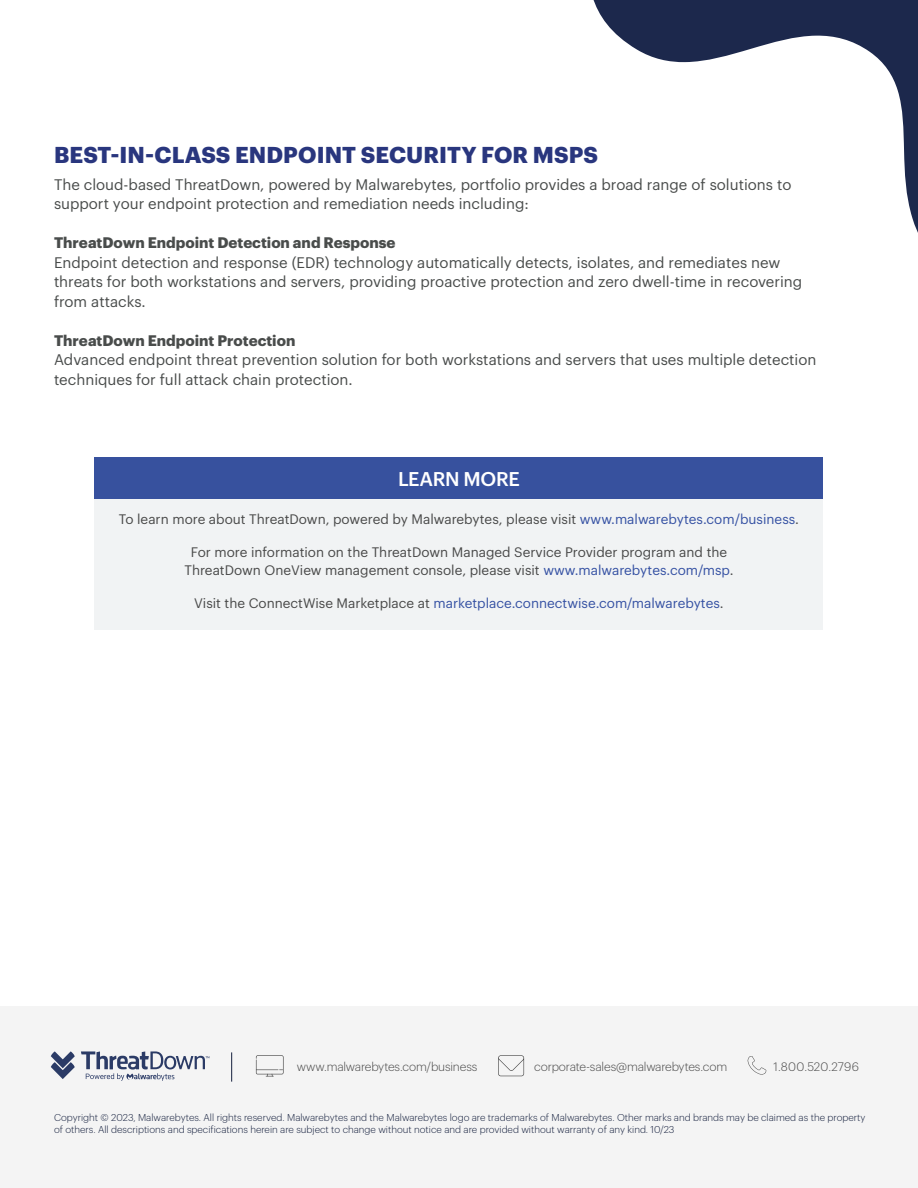
<style>
.page{position:relative;width:918px;height:1188px;background:#fff}
.page>*{position:absolute;margin:0;border:0;box-sizing:border-box;transform-origin:0 0}
.t1{font:700 22.5px "Graphik";letter-spacing:.005em;color:#29367e}
.eBook_Paragraph_Styl{font:500 19.5px "Graphik";letter-spacing:-.025em;color:#fff}
.Body{font:15px/19.5px "Graphik";color:#494c4b}
.Body-2{font:700 15px "Graphik";color:#494c4b}
.CTA_body{font:13.5px/18px "Graphik";color:#494949;text-align:center}
.CTA_body-2{font:13.5px "Graphik";color:#3551a3}
.t2{font:300 12px "Graphik";letter-spacing:-.01em;color:#494949}
.t3{font:300 12px "Graphik";letter-spacing:.01em;color:#494949}
.t4{font:300 9.75px/11.7px "Graphik";color:#141f3d}
.s1{color:#3551a3}
.s2{color:#494949}
</style>
<div class="page">
<div style="left:0;top:1006px;width:918px;height:182px;background:#f4f4f4"></div>
<svg style="left:51px;top:1051px;width:24px;height:28px"></svg>
<svg style="left:81px;top:1051px;width:128px;height:30px"></svg>
<svg style="left:498px;top:1055px;width:26px;height:21px"></svg>
<svg style="left:748px;top:1056px;width:19px;height:19px"></svg>
<svg style="left:256px;top:1055px;width:28px;height:22px"></svg>
<hr style="left:231px;top:1052px;width:1px;height:30px;background:#141f3d">
<svg style="left:593px;top:0;width:325px;height:233px"></svg>
<div style="left:95px;top:457px;width:728px;height:43px;background:#37519e"></div>
<div style="left:95px;top:500px;width:728px;height:130px;background:#f1f3f4"></div>
<h2 class="t1" style="left:54px;top:137px;width:546px">BEST-IN-CLASS ENDPOINT SECURITY FOR MSPS</h2>
<p class="Body" style="left:54px;top:174px;width:739px">The cloud-based ThreatDown, powered by Malwarebytes, portfolio provides a broad range of solutions to support your endpoint protection and remediation needs including:</p>
<p class="Body-2" style="left:54px;top:231px;width:343px">ThreatDown Endpoint Detection and Response</p>
<p class="Body" style="left:54px;top:252px;width:750px">Endpoint detection and response (EDR) technology automatically detects, isolates, and remediates new threats for both workstations and servers, providing proactive protection and zero dwell-time in recovering from attacks.</p>
<p class="Body-2" style="left:54px;top:329px;width:243px">ThreatDown Endpoint Protection</p>
<p class="Body" style="left:54px;top:349px;width:764px">Advanced endpoint threat prevention solution for both workstations and servers that uses multiple detection techniques for full attack chain protection.</p>
<p class="eBook_Paragraph_Styl" style="left:398px;top:465px;width:123px">LEARN MORE</p>
<p class="CTA_body" style="left:119px;top:509px;width:682px">To learn more about ThreatDown, powered by Malwarebytes, please visit <span class="s1">www.malwarebytes.com/business</span>.</p>
<p class="CTA_body" style="left:184px;top:542px;width:551px">For more information on the ThreatDown Managed Service Provider program and the<br>ThreatDown OneView management console, please visit <span class="s1">www.malwarebytes.com/msp</span>.</p>
<p class="CTA_body-2" style="left:194px;top:593px;width:531px"><span class="s2">Visit the ConnectWise Marketplace at</span> marketplace.connectwise.com/malwarebytes<span class="s2">.</span></p>
<p class="t2" style="left:297px;top:1058px;width:182px">www.malwarebytes.com/business</p>
<p class="t2" style="left:534px;top:1058px;width:194px">corporate-sales@malwarebytes.com</p>
<p class="t3" style="left:774px;top:1058px;width:87px">1.800.520.2796</p>
<p class="t4" style="left:54px;top:1111px;width:813px">Copyright © 2023, Malwarebytes. All rights reserved. Malwarebytes and the Malwarebytes logo are trademarks of Malwarebytes. Other marks and brands may be claimed as the property of others. All descriptions and specifications herein are subject to change without notice and are provided without warranty of any kind. 10/23</p>
</div>
